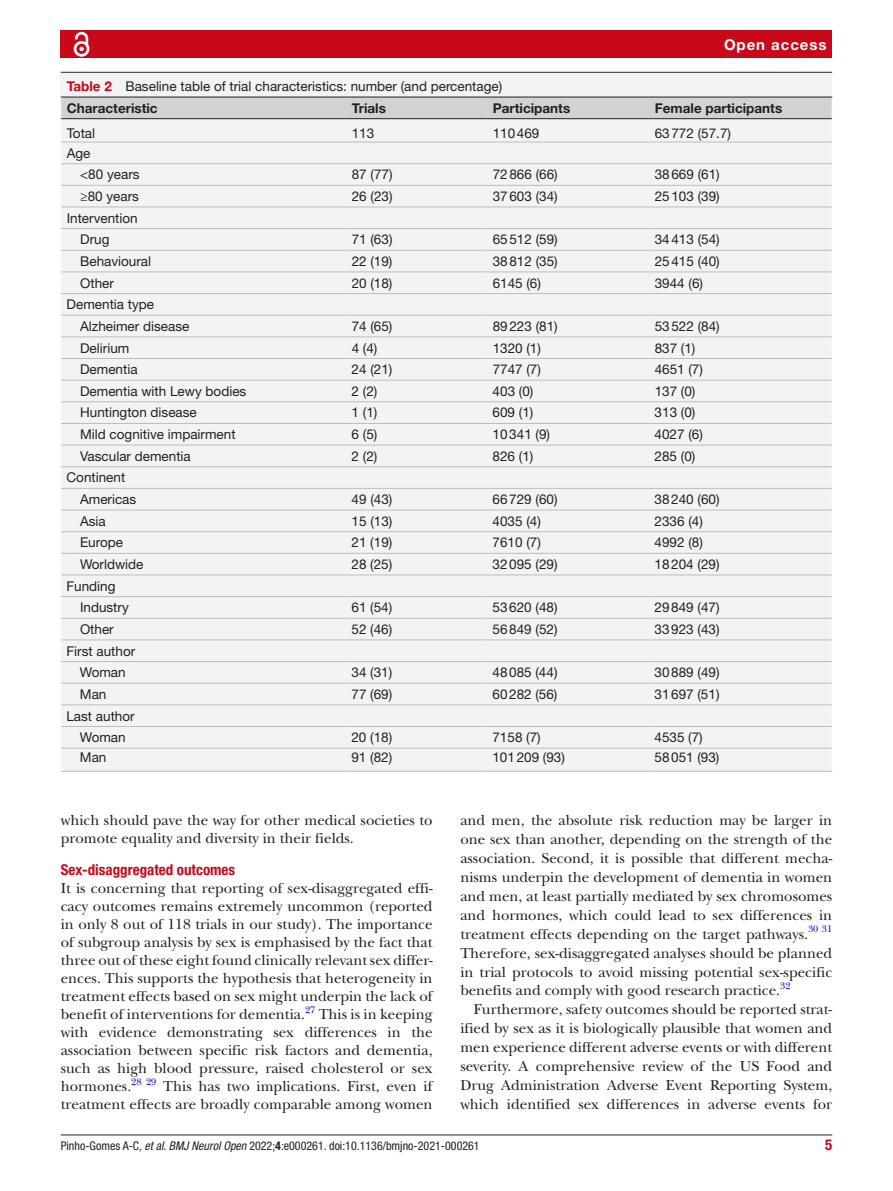
<style>
.page{position:relative;width:893px;height:1191px;background:#fff}
.page>*{position:absolute;margin:0;border:0;box-sizing:border-box;transform-origin:0 0}
.t1{font:15px/18px "New Baskerville";color:#231f20;text-align:justify}
.t2{font:700 condensed 15px "Helvetica Neue LT Std";color:#c80919}
.t3{font:700 15px "Helvetica Neue LT Std";letter-spacing:.065em;color:#fff}
.t4{font:13.5px/21.6px "Helvetica Neue LT Std";color:#231f20}
.t5{font:700 13.5px "Helvetica Neue LT Std";color:#231f20}
.t6{font:condensed 12px "Helvetica Neue LT Std";color:#231f20}
.t7{font:9.9px "New Baskerville";color:#00f}
.s1{font-weight:700;color:#c80919}
.s2{font-weight:700}
.s3{font-style:italic}
</style>
<div class="page">
<hr style="left:61px;top:1134px;width:771px;height:1px;background:#231f20">
<div style="left:61px;top:31px;width:771px;height:27px;background:#c80919"></div>
<svg style="left:73px;top:31px;width:17px;height:26px"></svg>
<div style="left:61px;top:73px;width:771px;height:698px;background:#f2f3f4"></div>
<hr style="left:61px;top:72px;width:771px;height:1px;background:#231f20">
<hr style="left:61px;top:771px;width:285px;height:1px;background:#bcbdc0">
<hr style="left:346px;top:771px;width:141px;height:1px;background:#bcbdc0">
<hr style="left:487px;top:771px;width:162px;height:1px;background:#bcbdc0">
<hr style="left:649px;top:771px;width:183px;height:1px;background:#bcbdc0">
<svg style="left:60px;top:97px;width:773px;height:674px"></svg>
<p class="t3" style="left:724px;top:35px;width:104px">Open access</p>
<p class="t4" style="left:67px;top:75px;width:437px;line-height:22px"><span class="s1">Table 2</span> Baseline table of trial characteristics: number (and percentage)<br><span class="s2">Characteristic</span></p>
<p class="t5" style="left:352px;top:99px;width:36px">Trials</p>
<p class="t5" style="left:493px;top:99px;width:79px">Participants</p>
<p class="t5" style="left:655px;top:99px;width:129px">Female participants</p>
<p class="t4" style="left:67px;top:122px;width:30px">Total</p>
<p class="t4" style="left:352px;top:122px;width:24px">113</p>
<p class="t4" style="left:493px;top:122px;width:48px">110469</p>
<p class="t4" style="left:655px;top:122px;width:78px">63772 (57.7)</p>
<p class="t4" style="left:80px;top:142px;width:61px;text-indent:-14px">Age<br>&lt;80 years</p>
<p class="t4" style="left:352px;top:163px;width:42px">87 (77)</p>
<p class="t4" style="left:493px;top:163px;width:66px">72866 (66)</p>
<p class="t4" style="left:655px;top:163px;width:66px">38669 (61)</p>
<p class="t4" style="left:80px;top:185px;width:60px">≥80 years</p>
<p class="t4" style="left:352px;top:185px;width:42px">26 (23)</p>
<p class="t4" style="left:493px;top:185px;width:66px">37603 (34)</p>
<p class="t4" style="left:655px;top:185px;width:66px">25103 (39)</p>
<p class="t4" style="left:80px;top:207px;width:59px;text-indent:-14px">Intervention<br>Drug</p>
<p class="t4" style="left:352px;top:228px;width:42px">71 (63)</p>
<p class="t4" style="left:493px;top:228px;width:66px">65512 (59)</p>
<p class="t4" style="left:655px;top:228px;width:66px">34413 (54)</p>
<p class="t4" style="left:80px;top:250px;width:72px">Behavioural</p>
<p class="t4" style="left:352px;top:250px;width:42px">22 (19)</p>
<p class="t4" style="left:493px;top:250px;width:66px">38812 (35)</p>
<p class="t4" style="left:655px;top:250px;width:66px">25415 (40)</p>
<p class="t4" style="left:80px;top:272px;width:35px">Other</p>
<p class="t4" style="left:352px;top:272px;width:42px">20 (18)</p>
<p class="t4" style="left:493px;top:272px;width:50px">6145 (6)</p>
<p class="t4" style="left:655px;top:272px;width:50px">3944 (6)</p>
<p class="t4" style="left:80px;top:293px;width:111px;text-indent:-14px">Dementia type<br>Alzheimer disease</p>
<p class="t4" style="left:352px;top:315px;width:42px">74 (65)</p>
<p class="t4" style="left:493px;top:315px;width:66px">89223 (81)</p>
<p class="t4" style="left:655px;top:315px;width:66px">53522 (84)</p>
<p class="t4" style="left:80px;top:337px;width:51px">Delirium</p>
<p class="t4" style="left:352px;top:337px;width:27px">4 (4)</p>
<p class="t4" style="left:493px;top:337px;width:50px">1320 (1)</p>
<p class="t4" style="left:655px;top:337px;width:42px">837 (1)</p>
<p class="t4" style="left:80px;top:358px;width:59px">Dementia</p>
<p class="t4" style="left:352px;top:358px;width:42px">24 (21)</p>
<p class="t4" style="left:493px;top:358px;width:50px">7747 (7)</p>
<p class="t4" style="left:655px;top:358px;width:50px">4651 (7)</p>
<p class="t4" style="left:80px;top:380px;width:168px">Dementia with Lewy bodies</p>
<p class="t4" style="left:352px;top:380px;width:27px">2 (2)</p>
<p class="t4" style="left:493px;top:380px;width:42px">403 (0)</p>
<p class="t4" style="left:655px;top:380px;width:42px">137 (0)</p>
<p class="t4" style="left:80px;top:402px;width:118px">Huntington disease</p>
<p class="t4" style="left:352px;top:402px;width:27px">1 (1)</p>
<p class="t4" style="left:493px;top:402px;width:42px">609 (1)</p>
<p class="t4" style="left:655px;top:402px;width:42px">313 (0)</p>
<p class="t4" style="left:80px;top:423px;width:157px">Mild cognitive impairment</p>
<p class="t4" style="left:352px;top:423px;width:27px">6 (5)</p>
<p class="t4" style="left:493px;top:423px;width:59px">10341 (9)</p>
<p class="t4" style="left:655px;top:423px;width:50px">4027 (6)</p>
<p class="t4" style="left:80px;top:445px;width:112px">Vascular dementia</p>
<p class="t4" style="left:352px;top:445px;width:27px">2 (2)</p>
<p class="t4" style="left:493px;top:445px;width:42px">826 (1)</p>
<p class="t4" style="left:655px;top:445px;width:42px">285 (0)</p>
<p class="t4" style="left:80px;top:466px;width:58px;text-indent:-14px">Continent<br>Americas</p>
<p class="t4" style="left:352px;top:488px;width:42px">49 (43)</p>
<p class="t4" style="left:493px;top:488px;width:66px">66729 (60)</p>
<p class="t4" style="left:655px;top:488px;width:66px">38240 (60)</p>
<p class="t4" style="left:80px;top:510px;width:27px">Asia</p>
<p class="t4" style="left:352px;top:510px;width:42px">15 (13)</p>
<p class="t4" style="left:493px;top:510px;width:50px">4035 (4)</p>
<p class="t4" style="left:655px;top:510px;width:50px">2336 (4)</p>
<p class="t4" style="left:80px;top:531px;width:45px">Europe</p>
<p class="t4" style="left:352px;top:531px;width:42px">21 (19)</p>
<p class="t4" style="left:493px;top:531px;width:50px">7610 (7)</p>
<p class="t4" style="left:655px;top:531px;width:50px">4992 (8)</p>
<p class="t4" style="left:80px;top:553px;width:65px">Worldwide</p>
<p class="t4" style="left:352px;top:553px;width:42px">28 (25)</p>
<p class="t4" style="left:493px;top:553px;width:66px">32095 (29)</p>
<p class="t4" style="left:655px;top:553px;width:66px">18204 (29)</p>
<p class="t4" style="left:80px;top:575px;width:50px;text-indent:-14px">Funding<br>Industry</p>
<p class="t4" style="left:352px;top:596px;width:42px">61 (54)</p>
<p class="t4" style="left:492px;top:596px;width:66px">53620 (48)</p>
<p class="t4" style="left:654px;top:596px;width:66px">29849 (47)</p>
<p class="t4" style="left:80px;top:618px;width:35px">Other</p>
<p class="t4" style="left:351px;top:618px;width:42px">52 (46)</p>
<p class="t4" style="left:492px;top:618px;width:66px">56849 (52)</p>
<p class="t4" style="left:654px;top:618px;width:66px">33923 (43)</p>
<p class="t4" style="left:66px;top:640px;width:70px;text-align:center">First author<br>Woman</p>
<p class="t4" style="left:351px;top:661px;width:42px">34 (31)</p>
<p class="t4" style="left:492px;top:661px;width:66px">48085 (44)</p>
<p class="t4" style="left:654px;top:661px;width:66px">30889 (49)</p>
<p class="t4" style="left:80px;top:683px;width:28px">Man</p>
<p class="t4" style="left:351px;top:683px;width:42px">77 (69)</p>
<p class="t4" style="left:492px;top:683px;width:66px">60282 (56)</p>
<p class="t4" style="left:654px;top:683px;width:66px">31697 (51)</p>
<p class="t4" style="left:66px;top:704px;width:70px;text-align:center">Last author<br>Woman</p>
<p class="t4" style="left:351px;top:726px;width:42px">20 (18)</p>
<p class="t4" style="left:492px;top:726px;width:50px">7158 (7)</p>
<p class="t4" style="left:654px;top:726px;width:50px">4535 (7)</p>
<p class="t4" style="left:80px;top:746px;width:28px">Man</p>
<p class="t4" style="left:351px;top:746px;width:42px">91 (82)</p>
<p class="t4" style="left:492px;top:746px;width:74px">101209 (93)</p>
<p class="t4" style="left:654px;top:746px;width:66px">58051 (93)</p>
<p class="t1" style="left:61px;top:811px;width:373px">which should pave the way for other medical societies to promote equality and diversity in their fields.</p>
<p class="t2" style="left:61px;top:861px;width:176px">Sex-disaggregated outcomes</p>
<p class="t1" style="left:61px;top:879px;width:373px">It is concerning that reporting of sex-disaggregated effi&shy;cacy outcomes remains extremely uncommon (reported in only 8 out of 118 trials in our study). The importance of subgroup analysis by sex is emphasised by the fact that three out of these eight found clinically relevant sex differ&shy;ences. This supports the hypothesis that heterogeneity in treatment effects based on sex might underpin the lack of benefit of interventions for dementia.<sup>27</sup> This is in keeping with evidence demonstrating sex differences in the association between specific risk factors and dementia, such as high blood pressure, raised cholesterol or sex hormones.</p>
<p class="t7" style="left:131px;top:1075px;width:27px">28 29</p>
<p class="t1" style="left:61px;top:1077px;width:373px;text-align:right">This has two implications. First, even if<br>treatment effects are broadly comparable among women</p>
<p class="t1" style="left:460px;top:810px;width:373px;line-height:18.9px">and men, the absolute risk reduction may be larger in one sex than another, depending on the strength of the association. Second, it is possible that different mecha&shy;nisms underpin the development of dementia in women and men, at least partially mediated by sex chromosomes and hormones, which could lead to sex differences in treatment effects depending on the target pathways.</p>
<p class="t7" style="left:808px;top:923px;width:26px">30 31</p>
<p class="t1" style="left:460px;top:943px;width:373px;line-height:18.9px">Therefore, sex-disaggregated analyses should be planned in trial protocols to avoid missing potential sex-specific benefits and comply with good research practice.</p>
<p class="t7" style="left:780px;top:979px;width:12px">32</p>
<p class="t1" style="left:460px;top:1000px;width:373px;line-height:18.9px;text-indent:14px">Furthermore, safety outcomes should be reported strat&shy;ified by sex as it is biologically plausible that women and men experience different adverse events or with different severity. A comprehensive review of the US Food and Drug Administration Adverse Event Reporting System, which identified sex differences in adverse events for</p>
<p class="t6" style="left:61px;top:1138px;width:420px">Pinho-Gomes A-C<span class="s3">, et al</span>. <span class="s3">BMJ Neurol Open</span> 2022;<span class="s2">4</span>:e000261. doi:10.1136/bmjno-2021-000261</p>
<p class="t2" style="left:825px;top:1135px;width:9px">5</p>
</div>
